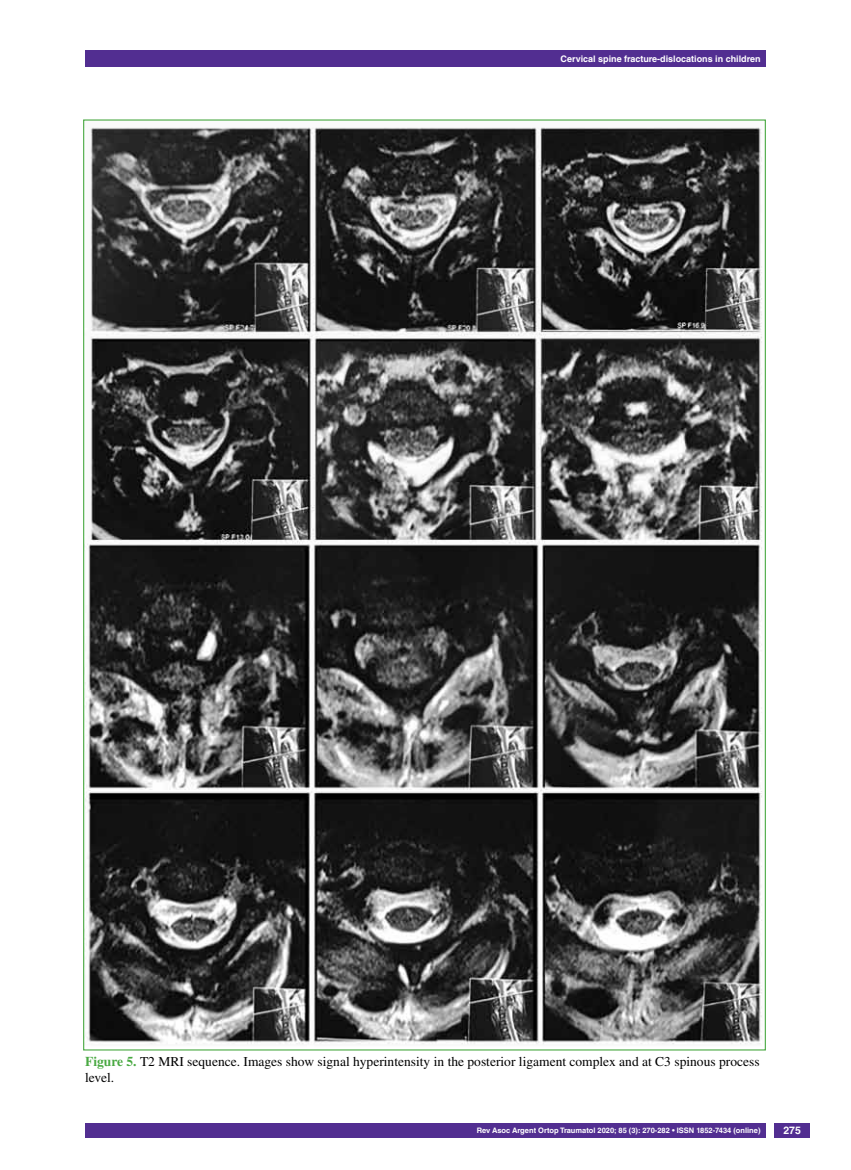
<style>
.page{position:relative;width:851px;height:1170px;background:#fff}
.page>*{position:absolute;margin:0;border:0;box-sizing:border-box;transform-origin:0 0}
.t1{font:13.5px/16.2px "Times LT Std";color:#000}
.t2{font:700 10.5px "Helvetica LT Std";color:#fff}
.t3{font:700 9px "Helvetica LT Std";color:#fff}
.t4{font:700 7.5px "Helvetica LT Std";color:#fff}
.s1{font-weight:700;color:#49a942}
</style>
<div class="page">
<div style="left:85px;top:50px;width:680px;height:17px;background:#522e91"></div>
<div style="left:85px;top:1123px;width:680px;height:14px;background:#522e91"></div>
<div style="left:774px;top:1123px;width:35px;height:14px;background:#522e91"></div>
<img style="left:85px;top:127px;width:677px;height:918px">
<p class="t3" style="left:560px;top:53px;width:201px">Cervical spine fracture-dislocations in children</p>
<p class="t1" style="left:85px;top:1053px;width:676px"><span class="s1">Figure 5.</span> T2 MRI sequence. Images show signal hyperintensity in the posterior ligament complex and at C3 spinous process level.</p>
<p class="t4" style="left:477px;top:1125px;width:285px">Rev Asoc Argent Ortop Traumatol 2020; 85 (3): 270-282 • ISSN 1852-7434 (online)</p>
<p class="t2" style="left:783px;top:1124px;width:19px">275</p>
</div>
